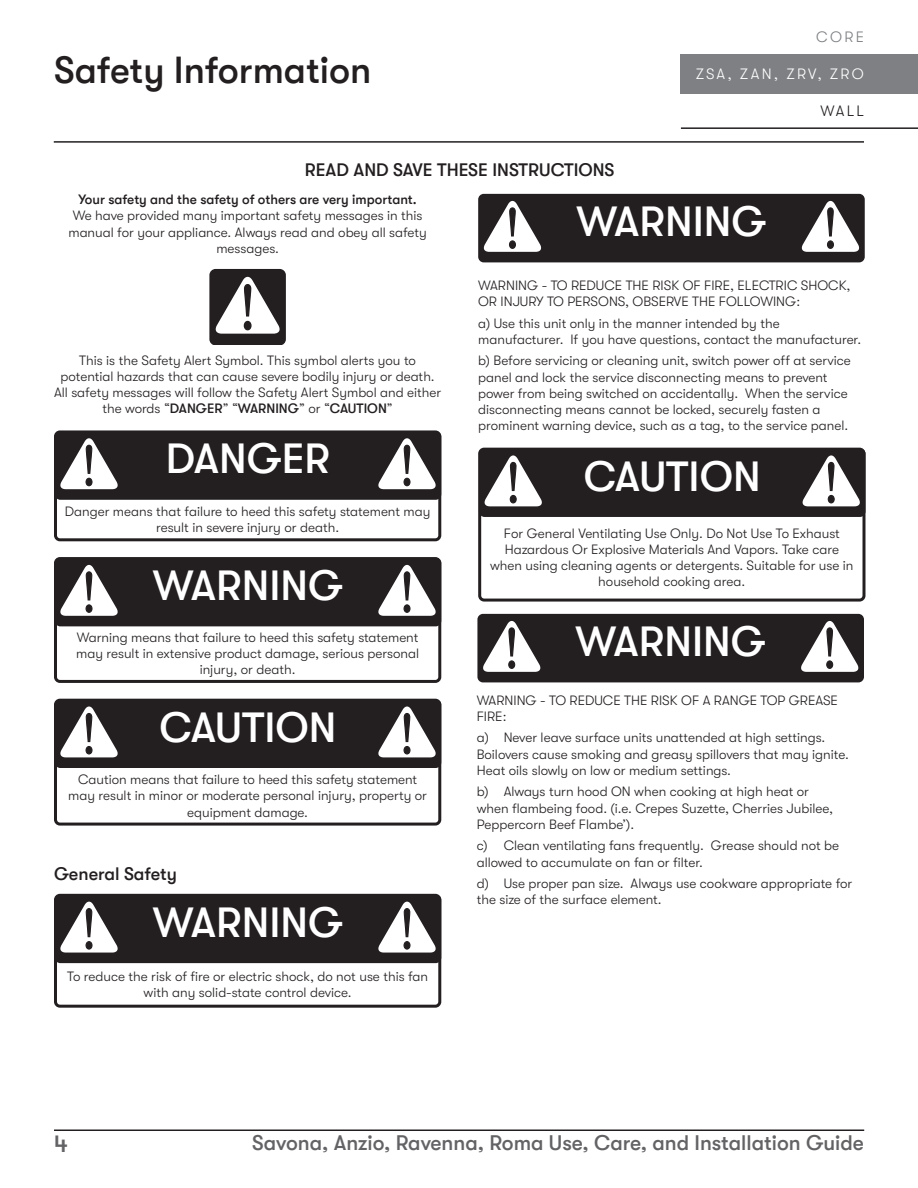
<style>
.page{position:relative;width:918px;height:1188px;background:#fff}
.page>*{position:absolute;margin:0;border:0;box-sizing:border-box;transform-origin:0 0}
.t1{font:500 42px "GT Walsheim";color:#fff}
.t2{font:500 37.5px "GT Walsheim";color:#231f20}
.t3{font:500 24px "GT Walsheim";color:#636366}
.t4{font:500 21px "GT Walsheim";color:#636366}
.t5{font:500 18px "GT Walsheim";color:#231f20}
.t6{font:300 15px "GT Walsheim";letter-spacing:.15em;color:#fff}
.t7{font:300 15px "GT Walsheim";color:#231f20}
.t8{font:300 15px "GT Walsheim";color:#7e8083}
.t9{font:300 13.5px/16.2px "GT Walsheim";color:#231f20}
.t10{font:500 13.5px "GT Walsheim";color:#231f20}
.s1{font-weight:500}
</style>
<div class="page">
<hr style="left:54px;top:141px;width:810px;height:2px;background:#231f20">
<hr style="left:54px;top:1130px;width:810px;height:1px;background:#231f20">
<div style="left:681px;top:54px;width:237px;height:40px;background:#7e8083"></div>
<hr style="left:681px;top:127px;width:237px;height:2px;background:#231f20">
<div style="left:54px;top:430px;width:387px;height:111px;border:3px solid #231f20;border-radius:4px"></div>
<div style="left:55px;top:431px;width:386px;height:69px;background:#231f20;border-radius:6px"></div>
<svg style="left:60px;top:438px;width:58px;height:52px"></svg>
<svg style="left:378px;top:438px;width:58px;height:52px"></svg>
<div style="left:54px;top:557px;width:387px;height:126px;border:3px solid #231f20;border-radius:4px"></div>
<div style="left:55px;top:558px;width:386px;height:68px;background:#231f20;border-radius:6px"></div>
<svg style="left:60px;top:564px;width:58px;height:52px"></svg>
<svg style="left:378px;top:564px;width:58px;height:52px"></svg>
<div style="left:54px;top:699px;width:387px;height:127px;border:3px solid #231f20;border-radius:4px"></div>
<div style="left:55px;top:699px;width:386px;height:69px;background:#231f20;border-radius:6px"></div>
<svg style="left:60px;top:706px;width:58px;height:52px"></svg>
<svg style="left:378px;top:706px;width:58px;height:52px"></svg>
<svg style="left:209px;top:269px;width:77px;height:75px"></svg>
<div style="left:54px;top:894px;width:387px;height:114px;border:3px solid #231f20;border-radius:4px"></div>
<div style="left:55px;top:895px;width:386px;height:68px;background:#231f20;border-radius:6px"></div>
<svg style="left:60px;top:901px;width:58px;height:52px"></svg>
<svg style="left:378px;top:901px;width:58px;height:52px"></svg>
<div style="left:478px;top:194px;width:387px;height:68px;background:#231f20;border-radius:6px"></div>
<svg style="left:478px;top:198px;width:64px;height:58px"></svg>
<svg style="left:801px;top:200px;width:59px;height:52px"></svg>
<div style="left:478px;top:448px;width:387px;height:154px;border:3px solid #231f20;border-radius:4px"></div>
<div style="left:479px;top:448px;width:387px;height:69px;background:#231f20;border-radius:6px"></div>
<svg style="left:484px;top:455px;width:58px;height:52px"></svg>
<svg style="left:802px;top:455px;width:58px;height:52px"></svg>
<div style="left:477px;top:614px;width:387px;height:68px;background:#231f20;border-radius:6px"></div>
<svg style="left:477px;top:618px;width:64px;height:58px"></svg>
<svg style="left:801px;top:621px;width:58px;height:51px"></svg>
<h2 class="t2" style="left:54px;top:49px;width:319px">Safety Information</h2>
<h3 class="t5" style="left:305px;top:159px;width:311px">READ AND SAVE THESE INSTRUCTIONS</h3>
<p class="t8" style="left:816px;top:28px;width:49px">CORE</p>
<p class="t6" style="left:696px;top:65px;width:170px">ZSA, ZAN, ZRV, ZRO</p>
<p class="t7" style="left:820px;top:102px;width:45px">WALL</p>
<p class="t10" style="left:79px;top:192px;width:340px">Your safety and the safety of others are very important.</p>
<p class="t9" style="left:68px;top:208px;width:360px;text-align:center">We have provided many important safety messages in this manual for your appliance. Always read and obey all safety messages.</p>
<p class="t9" style="left:54px;top:352px;width:389px;text-align:center">This is the Safety Alert Symbol. This symbol alerts you to potential hazards that can cause severe bodily injury or death.<br>All safety messages will follow the Safety Alert Symbol and either the words “<span class="s1">DANGER</span>” “<span class="s1">WARNING</span>” or “<span class="s1">CAUTION</span>”</p>
<h1 class="t1" style="left:166px;top:435px;width:166px">DANGER</h1>
<p class="t9" style="left:65px;top:503px;width:367px;text-align:center">Danger means that failure to heed this safety statement may result in severe injury or death.</p>
<h1 class="t1" style="left:153px;top:562px;width:192px">WARNING</h1>
<p class="t9" style="left:76px;top:629px;width:344px;text-align:center">Warning means that failure to heed this safety statement may result in extensive product damage, serious personal injury, or death.</p>
<h1 class="t1" style="left:160px;top:703px;width:179px">CAUTION</h1>
<p class="t9" style="left:68px;top:772px;width:360px;text-align:center">Caution means that failure to heed this safety statement may result in minor or moderate personal injury, property or equipment damage.</p>
<h3 class="t5" style="left:54px;top:864px;width:125px">General Safety</h3>
<h1 class="t1" style="left:153px;top:899px;width:192px">WARNING</h1>
<p class="t9" style="left:67px;top:968px;width:363px;text-align:center">To reduce the risk of fire or electric shock, do not use this fan with any solid-state control device.</p>
<h1 class="t1" style="left:576px;top:198px;width:192px">WARNING</h1>
<p class="t9" style="left:478px;top:277px;width:374px">WARNING - TO REDUCE THE RISK OF FIRE, ELECTRIC SHOCK,<br>OR INJURY TO PERSONS, OBSERVE THE FOLLOWING:</p>
<p class="t9" style="left:478px;top:315px;width:385px">a) Use this unit only in the manner intended by the manufacturer. If you have questions, contact the manufacturer.</p>
<p class="t9" style="left:478px;top:353px;width:374px">b) Before servicing or cleaning unit, switch power off at service panel and lock the service disconnecting means to prevent power from being switched on accidentally. When the service disconnecting means cannot be locked, securely fasten a prominent warning device, such as a tag, to the service panel.</p>
<h1 class="t1" style="left:584px;top:452px;width:179px">CAUTION</h1>
<p class="t9" style="left:490px;top:525px;width:365px;text-align:center">For General Ventilating Use Only. Do Not Use To Exhaust Hazardous Or Explosive Materials And Vapors. Take care when using cleaning agents or detergents. Suitable for use in household cooking area.</p>
<h1 class="t1" style="left:576px;top:618px;width:192px">WARNING</h1>
<p class="t9" style="left:477px;top:692px;width:363px">WARNING - TO REDUCE THE RISK OF A RANGE TOP GREASE<br>FIRE:</p>
<p class="t9" style="left:477px;top:730px;width:374px">a) Never leave surface units unattended at high settings.<br>Boilovers cause smoking and greasy spillovers that may ignite.<br>Heat oils slowly on low or medium settings.</p>
<p class="t9" style="left:477px;top:784px;width:358px">b) Always turn hood ON when cooking at high heat or when flambeing food. (i.e. Crepes Suzette, Cherries Jubilee,<br>Peppercorn Beef Flambe’).</p>
<p class="t9" style="left:477px;top:838px;width:364px">c) Clean ventilating fans frequently. Grease should not be allowed to accumulate on fan or filter.</p>
<p class="t9" style="left:477px;top:876px;width:377px">d) Use proper pan size. Always use cookware appropriate for the size of the surface element.</p>
<h3 class="t3" style="left:54px;top:1131px;width:15px">4</h3>
<h3 class="t4" style="left:252px;top:1131px;width:613px">Savona, Anzio, Ravenna, Roma Use, Care, and Installation Guide</h3>
</div>
